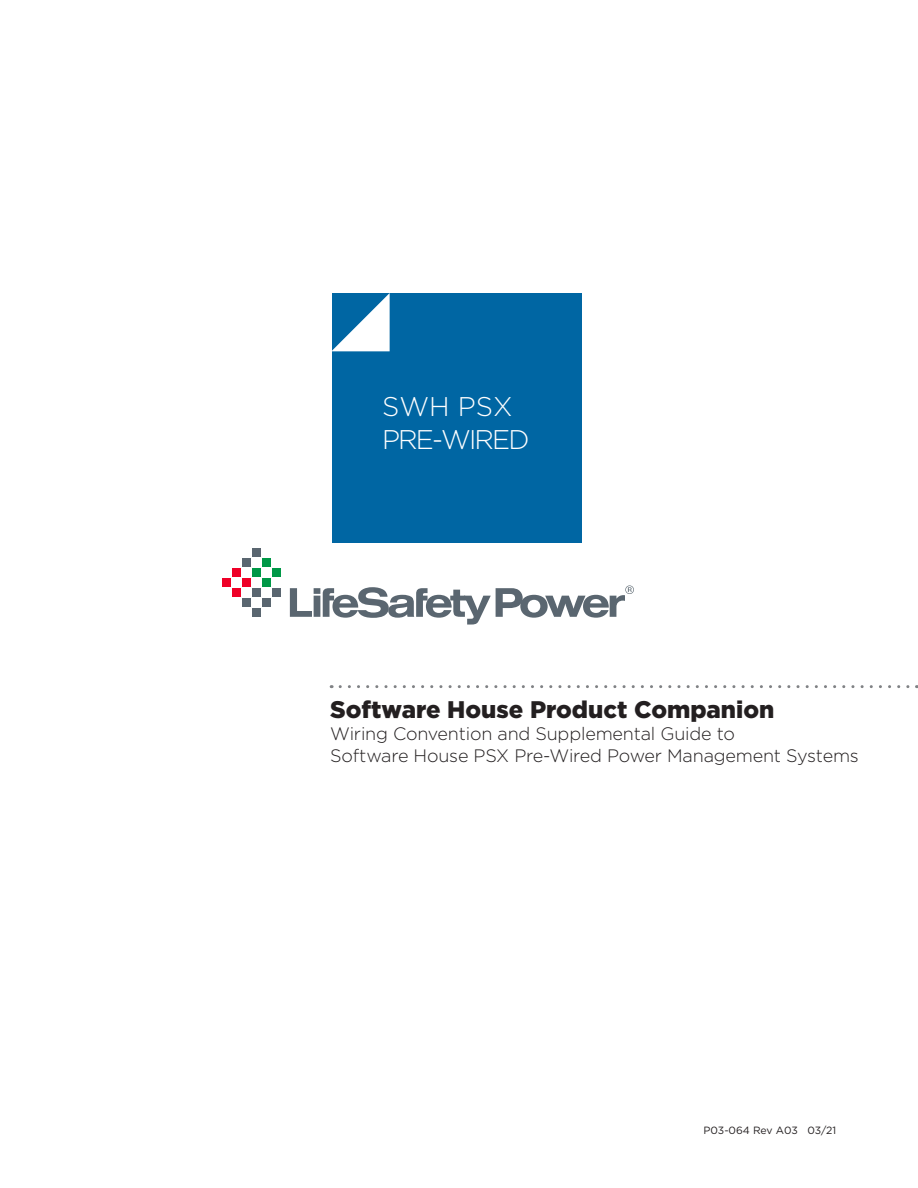
<style>
.page{position:relative;width:918px;height:1188px;background:#fff}
.page>*{position:absolute;margin:0;border:0;box-sizing:border-box;transform-origin:0 0}
.t1{font:300 27px/32.4px "Gotham";letter-spacing:-.07em;color:#fff}
.Document_Title{font:900 24px "Gotham";color:#231f20}
.Document_Title-2{font:300 18px "Gotham";letter-spacing:-.01em;color:#231f20}
.t2{font:10.5px "Gotham";letter-spacing:-.005em;color:#231f20}
</style>
<div class="page">
<div style="left:332px;top:293px;width:250px;height:250px;background:#0066a3"></div>
<svg style="left:332px;top:293px;width:58px;height:58px"></svg>
<svg style="left:340px;top:685px;width:577px;height:3px"></svg>
<svg style="left:290px;top:585px;width:344px;height:40px"></svg>
<div style="left:222px;top:578px;width:9px;height:9px;background:#ef0027"></div>
<div style="left:232px;top:568px;width:9px;height:9px;background:#ef0027"></div>
<div style="left:242px;top:578px;width:9px;height:9px;background:#ef0027"></div>
<div style="left:232px;top:588px;width:9px;height:9px;background:#ef0027"></div>
<div style="left:242px;top:598px;width:9px;height:9px;background:#5a6670"></div>
<div style="left:252px;top:588px;width:9px;height:9px;background:#5a6670"></div>
<div style="left:262px;top:598px;width:9px;height:9px;background:#5a6670"></div>
<div style="left:272px;top:588px;width:9px;height:9px;background:#5a6670"></div>
<div style="left:242px;top:558px;width:9px;height:9px;background:#5a6670"></div>
<div style="left:252px;top:548px;width:9px;height:9px;background:#5a6670"></div>
<div style="left:252px;top:608px;width:9px;height:9px;background:#5a6670"></div>
<div style="left:252px;top:568px;width:9px;height:9px;background:#009847"></div>
<div style="left:262px;top:558px;width:9px;height:9px;background:#009847"></div>
<div style="left:272px;top:568px;width:9px;height:9px;background:#009847"></div>
<div style="left:262px;top:578px;width:9px;height:9px;background:#009847"></div>
<p class="t1" style="left:382px;top:390px;width:149px">SWH PSX<br>PRE-WIRED</p>
<p class="Document_Title" style="left:330px;top:693px;width:446px">Software House Product Companion</p>
<p class="Document_Title-2" style="left:330px;top:722px;width:406px">Wiring Convention and Supplemental Guide to</p>
<p class="Document_Title-2" style="left:330px;top:744px;width:530px">Software House PSX Pre-Wired Power Management Systems</p>
<p class="t2" style="left:704px;top:1123px;width:134px">P03-064 Rev A03 03/21</p>
</div>
